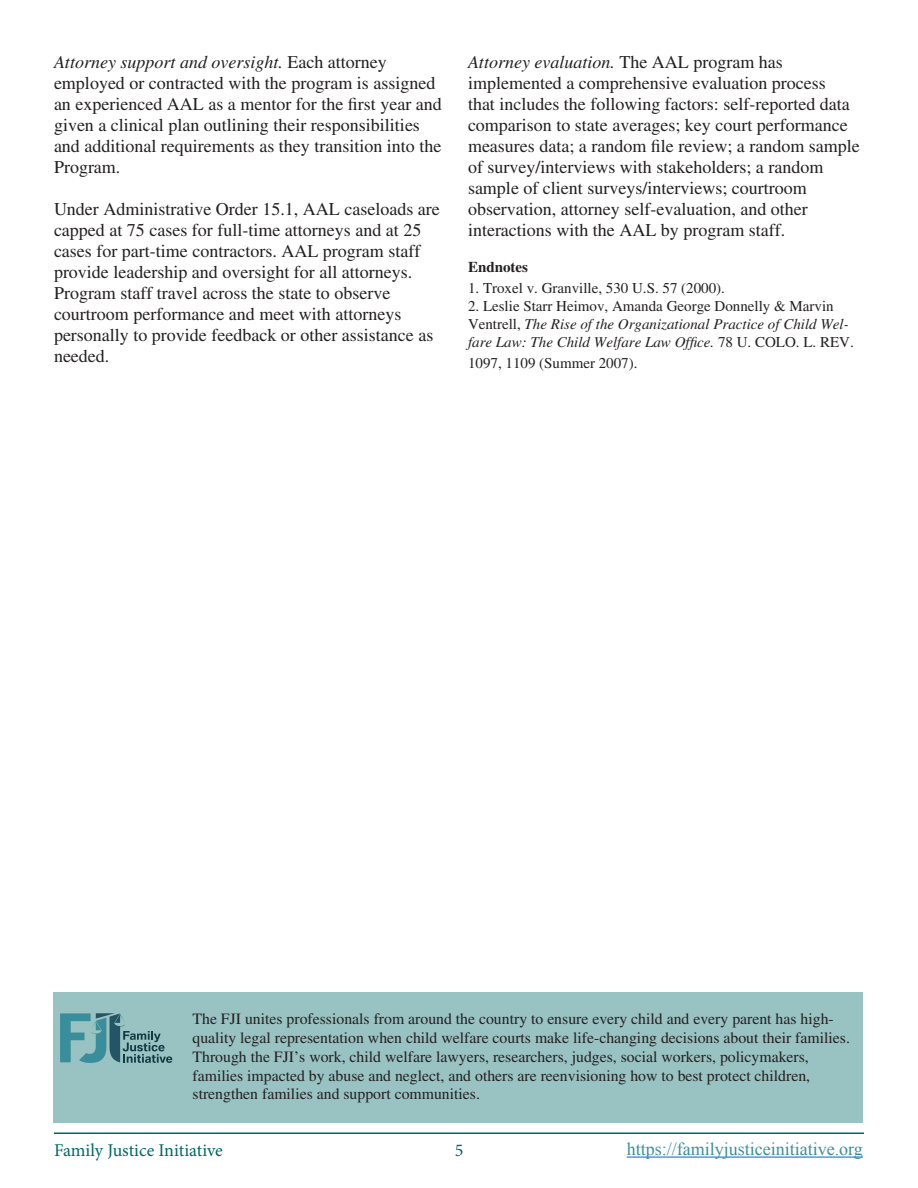
<style>
.page{position:relative;width:918px;height:1188px;background:#fff}
.page>*{position:absolute;margin:0;border:0;box-sizing:border-box;transform-origin:0 0}
.Body_Text{font:18px/21px "Times";color:#231f20}
.t1{font:18px "Times New Roman";color:#398f9d}
.t2{font:18px "Minion Pro";letter-spacing:-.005em;color:#066}
.Body_Text-2{font:15.75px/18.8px "Times";color:#231f20}
.Endnote_text{font:italic 15px/18px "Times";color:#231f20}
.Endnote_text-2{font:15px "Times";color:#231f20}
.Endnote_text-3{font:700 15px "Times";color:#231f20}
.s1{font-style:italic}
.s2{font-style:normal}
</style>
<div class="page">
<hr style="left:627px;top:1157px;width:236px;height:1px;background:#0563c1">
<hr style="left:54px;top:1132px;width:810px;height:2px;background:#066">
<div style="left:53px;top:992px;width:810px;height:131px;background:#99c2c2"></div>
<svg style="left:60px;top:1013px;width:112px;height:50px"></svg>
<p class="Body_Text" style="left:54px;top:51px;width:389px"><span class="s1">Attorney support and oversight.</span> Each attorney employed or contracted with the program is assigned an experienced AAL as a mentor for the first year and given a clinical plan outlining their responsibilities and additional requirements as they transition into the Program.</p>
<p class="Body_Text" style="left:54px;top:198px;width:387px">Under Administrative Order 15.1, AAL caseloads are capped at 75 cases for full-time attorneys and at 25 cases for part-time contractors. AAL program staff provide leadership and oversight for all attorneys.<br>Program staff travel across the state to observe courtroom performance and meet with attorneys personally to provide feedback or other assistance as needed.</p>
<p class="Body_Text" style="left:468px;top:51px;width:393px"><span class="s1">Attorney evaluation.</span> The AAL program has implemented a comprehensive evaluation process<br>that includes the following factors: self-reported data comparison to state averages; key court performance measures data; a random file review; a random sample of survey/interviews with stakeholders; a random sample of client surveys/interviews; courtroom observation, attorney self-evaluation, and other interactions with the AAL by program staff.</p>
<p class="Endnote_text-3" style="left:468px;top:258px;width:62px">Endnotes</p>
<p class="Endnote_text-2" style="left:468px;top:280px;width:259px">1. Troxel v. Granville, 530 U.S. 57 (2000).</p>
<p class="Endnote_text" style="left:468px;top:297px;width:387px"><span class="s2">2. Leslie Starr Heimov, Amanda George Donnelly &amp; Marvin<br>Ventrell,</span> The Rise of the Organizational Practice of Child Wel&shy;fare Law: The Child Welfare Law Office. <span class="s2">78 U. COLO. L. REV.</span></p>
<p class="Endnote_text-2" style="left:468px;top:355px;width:171px">1097, 1109 (Summer 2007).</p>
<p class="Body_Text-2" style="left:193px;top:1010px;width:659px">The FJI unites professionals from around the country to ensure every child and every parent has high&shy;quality legal representation when child welfare courts make life-changing decisions about their families.<br>Through the FJI’s work, child welfare lawyers, researchers, judges, social workers, policymakers, families impacted by abuse and neglect, and others are reenvisioning how to best protect children, strengthen families and support communities.</p>
<p class="t2" style="left:54px;top:1138px;width:170px">Family Justice Initiative</p>
<p class="t2" style="left:455px;top:1138px;width:10px">5</p>
<p class="t1" style="left:627px;top:1137px;width:238px">https://familyjusticeinitiative.org</p>
</div>
